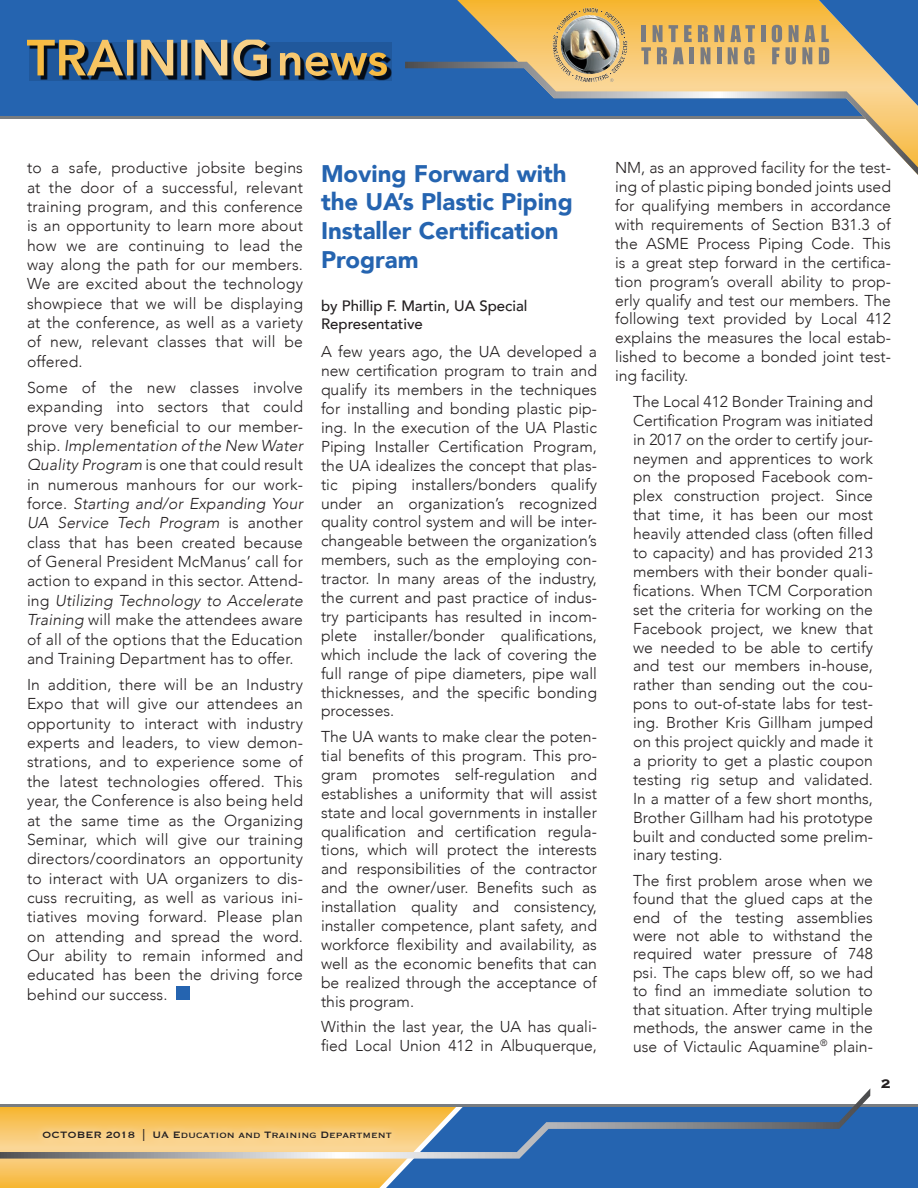
<style>
.page{position:relative;width:918px;height:1188px;background:#fff}
.page>*{position:absolute;margin:0;border:0;box-sizing:border-box;transform-origin:0 0}
.t1{font:900 24px/28.8px "Avenir";color:#2564b0}
.t2{font:700 16.5px "Copperplate";color:#231f20}
.t3{font:300 15.75px/18.9px "Avenir";color:#231f20;text-align:justify}
.t4{font:500 15px/18px "Avenir";color:#231f20}
.t5{font:12px "Copperplate";color:#231f20}
.s1{font-style:italic}
</style>
<div class="page">
<hr style="left:0;top:1104px;width:918px;height:3px;background:#787c80">
<hr style="left:0;top:116px;width:918px;height:3px;background:#787c80">
<div style="left:0;top:0;width:457px;height:116px;background:#2564b0"></div>
<svg style="left:457px;top:0;width:315px;height:62px;background:#d1ad5c"></svg>
<svg style="left:405px;top:62px;width:513px;height:113px"></svg>
<svg style="left:0;top:1107px;width:918px;height:81px;background:#78898e"></svg>
<svg style="left:0;top:1089px;width:870px;height:70px"></svg>
<div style="left:34px;top:1121px;width:365px;height:28px;background:#fff;opacity:.75"></div>
<svg style="left:30px;top:42px;width:362px;height:38px;background:#1a487f"></svg>
<svg style="left:27px;top:40px;width:240px;height:36px;background:#7c7d72"></svg>
<svg style="left:280px;top:53px;width:107px;height:23px;background:#877b59"></svg>
<img style="left:550px;top:4px;width:81px;height:81px">
<hr style="left:761px;top:25px;width:4px;height:17px;background:#797b80">
<svg style="left:641px;top:25px;width:51px;height:39px;background:#c3a671"></svg>
<hr style="left:690px;top:47px;width:4px;height:17px;background:#797b80">
<svg style="left:698px;top:25px;width:57px;height:40px;background:#bea473"></svg>
<svg style="left:772px;top:0;width:146px;height:106px;background:#9d9d8d"></svg>
<div style="left:176px;top:986px;width:14px;height:13px;background:#2564b0"></div>
<p class="t3" style="left:27px;top:158px;width:278px;line-height:19.4px">to a safe, productive jobsite begins at the door of a successful, relevant training program, and this conference is an opportunity to learn more about how we are continuing to lead the way along the path for our members.<br>We are excited about the technology showpiece that we will be displaying at the conference, as well as a variety of new, relevant classes that will be offered.</p>
<p class="t3" style="left:27px;top:378px;width:278px;line-height:19.4px">Some of the new classes involve expanding into sectors that could prove very beneficial to our member&shy;ship. <span class="s1">Implementation of the New Water Quality Program</span> is one that could result in numerous manhours for our work&shy;force. <span class="s1">Starting and/or Expanding Your UA Service Tech Program</span> is another class that has been created because of General President McManus’ call for action to expand in this sector. Attend&shy;ing <span class="s1">Utilizing Technology to Accelerate Training</span> will make the attendees aware of all of the options that the Education and Training Department has to offer.</p>
<p class="t3" style="left:27px;top:675px;width:278px;line-height:19.4px">In addition, there will be an Industry Expo that will give our attendees an opportunity to interact with industry experts and leaders, to view demon&shy;strations, and to experience some of the latest technologies offered. This year, the Conference is also being held at the same time as the Organizing Seminar, which will give our training directors/coordinators an opportunity to interact with UA organizers to dis&shy;cuss recruiting, as well as various ini&shy;tiatives moving forward. Please plan on attending and spread the word.<br>Our ability to remain informed and educated has been the driving force behind our success.</p>
<h1 class="t1" style="left:321px;top:158px;width:253px">Moving Forward with the UA’s Plastic Piping<br>Installer Certification<br>Program</h1>
<p class="t4" style="left:321px;top:296px;width:208px">by Phillip F. Martin, UA Special<br>Representative</p>
<p class="t3" style="left:321px;top:342px;width:278px">A few years ago, the UA developed a new certification program to train and qualify its members in the techniques for installing and bonding plastic pip&shy;ing. In the execution of the UA Plastic Piping Installer Certification Program, the UA idealizes the concept that plas&shy;tic piping installers/bonders qualify under an organization’s recognized quality control system and will be inter&shy;changeable between the organization’s members, such as the employing con&shy;tractor. In many areas of the industry, the current and past practice of indus&shy;try participants has resulted in incom&shy;plete installer/bonder qualifications, which include the lack of covering the full range of pipe diameters, pipe wall thicknesses, and the specific bonding processes.</p>
<p class="t3" style="left:321px;top:727px;width:278px">The UA wants to make clear the poten&shy;tial benefits of this program. This pro&shy;gram promotes self-regulation and establishes a uniformity that will assist state and local governments in installer qualification and certification regula&shy;tions, which will protect the interests and responsibilities of the contractor and the owner/user. Benefits such as installation quality and consistency, installer competence, plant safety, and workforce flexibility and availability, as well as the economic benefits that can be realized through the acceptance of this program.</p>
<p class="t3" style="left:321px;top:1017px;width:278px">Within the last year, the UA has quali&shy;fied Local Union 412 in Albuquerque,</p>
<p class="t5" style="left:42px;top:1127px;width:351px">OCTOBER 2018 | UA Education and Training Department</p>
<p class="t3" style="left:615px;top:158px;width:278px">NM, as an approved facility for the test&shy;ing of plastic piping bonded joints used for qualifying members in accordance with requirements of Section B31.3 of the ASME Process Piping Code. This is a great step forward in the certifica&shy;tion program’s overall ability to prop&shy;erly qualify and test our members. The following text provided by Local 412 explains the measures the local estab&shy;lished to become a bonded joint test&shy;ing facility.</p>
<p class="t3" style="left:633px;top:392px;width:242px">The Local 412 Bonder Training and Certification Program was initiated in 2017 on the order to certify jour&shy;neymen and apprentices to work on the proposed Facebook com&shy;plex construction project. Since that time, it has been our most heavily attended class (often filled to capacity) and has provided 213 members with their bonder quali&shy;fications. When TCM Corporation set the criteria for working on the Facebook project, we knew that we needed to be able to certify and test our members in-house, rather than sending out the cou&shy;pons to out-of-state labs for test&shy;ing. Brother Kris Gillham jumped on this project quickly and made it a priority to get a plastic coupon testing rig setup and validated.<br>In a matter of a few short months, Brother Gillham had his prototype built and conducted some prelim&shy;inary testing.</p>
<p class="t3" style="left:633px;top:871px;width:242px;line-height:18.5px">The first problem arose when we found that the glued caps at the end of the testing assemblies were not able to withstand the required water pressure of 748 psi. The caps blew off, so we had to find an immediate solution to that situation. After trying multiple methods, the answer came in the use of Victaulic Aquamine<sup>®</sup> plain-</p>
<p class="t2" style="left:881px;top:1073px;width:12px">2</p>
</div>
